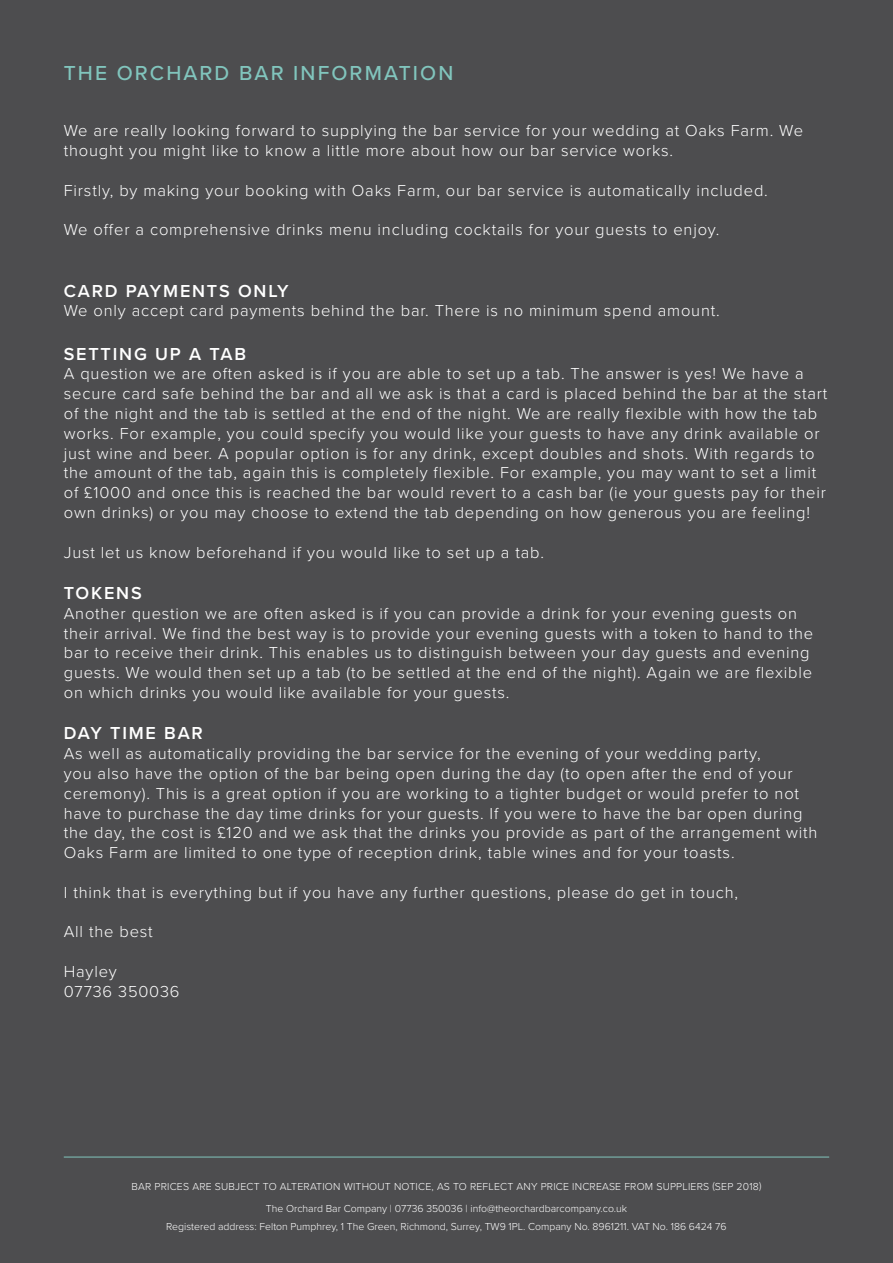
<style>
.page{position:relative;width:893px;height:1263px;background:#4d4d4f}
.page>*{position:absolute;margin:0;border:0;box-sizing:border-box;transform-origin:0 0}
.t1{font:500 21px "Proxima Nova";letter-spacing:.1em;color:#81c5bd}
.t2{font:600 18px "Proxima Nova";letter-spacing:.1em;color:#fff}
.t3{font:300 16.5px/19.8px "Proxima Nova";letter-spacing:.05em;color:#fff}
.t4{font:300 10.5px/21.3px "Proxima Nova";letter-spacing:.02em;color:#fff;text-align:center}
.t5{font:300 10.5px "Proxima Nova";color:#fff}
</style>
<div class="page">
<hr style="left:64px;top:1157px;width:765px;height:1px;background:#81c5bd">
<p class="t1" style="left:64px;top:58px;width:391px">THE ORCHARD BAR INFORMATION</p>
<p class="t3" style="left:64px;top:120px;width:741px">We are really looking forward to supplying the bar service for your wedding at Oaks Farm. We thought you might like to know a little more about how our bar service works.</p>
<p class="t3" style="left:64px;top:179px;width:706px">Firstly, by making your booking with Oaks Farm, our bar service is automatically included.</p>
<p class="t3" style="left:64px;top:219px;width:657px">We offer a comprehensive drinks menu including cocktails for your guests to enjoy.</p>
<p class="t2" style="left:64px;top:277px;width:226px">CARD PAYMENTS ONLY</p>
<p class="t3" style="left:64px;top:300px;width:657px">We only accept card payments behind the bar. There is no minimum spend amount.</p>
<p class="t2" style="left:64px;top:340px;width:184px">SETTING UP A TAB</p>
<p class="t3" style="left:64px;top:363px;width:765px">A question we are often asked is if you are able to set up a tab. The answer is yes! We have a secure card safe behind the bar and all we ask is that a card is placed behind the bar at the start of the night and the tab is settled at the end of the night. We are really flexible with how the tab works. For example, you could specify you would like your guests to have any drink available or just wine and beer. A popular option is for any drink, except doubles and shots. With regards to the amount of the tab, again this is completely flexible. For example, you may want to set a limit of £1000 and once this is reached the bar would revert to a cash bar (ie your guests pay for their own drinks) or you may choose to extend the tab depending on how generous you are feeling!</p>
<p class="t3" style="left:64px;top:541px;width:482px">Just let us know beforehand if you would like to set up a tab.</p>
<p class="t2" style="left:64px;top:580px;width:79px">TOKENS</p>
<p class="t3" style="left:64px;top:602px;width:751px">Another question we are often asked is if you can provide a drink for your evening guests on their arrival. We find the best way is to provide your evening guests with a token to hand to the bar to receive their drink. This enables us to distinguish between your day guests and evening guests. We would then set up a tab (to be settled at the end of the night). Again we are flexible on which drinks you would like available for your guests.</p>
<p class="t2" style="left:64px;top:720px;width:141px">DAY TIME BAR</p>
<p class="t3" style="left:64px;top:743px;width:755px">As well as automatically providing the bar service for the evening of your wedding party,<br>you also have the option of the bar being open during the day (to open after the end of your ceremony). This is a great option if you are working to a tighter budget or would prefer to not have to purchase the day time drinks for your guests. If you were to have the bar open during the day, the cost is £120 and we ask that the drinks you provide as part of the arrangement with Oaks Farm are limited to one type of reception drink, table wines and for your toasts.</p>
<p class="t3" style="left:64px;top:881px;width:676px">I think that is everything but if you have any further questions, please do get in touch,</p>
<p class="t3" style="left:64px;top:921px;width:91px">All the best</p>
<p class="t3" style="left:64px;top:961px;width:117px">Hayley<br>07736 350036</p>
<p class="t4" style="left:131px;top:1176px;width:631px">BAR PRICES ARE SUBJECT TO ALTERATION WITHOUT NOTICE, AS TO REFLECT ANY PRICE INCREASE FROM SUPPLIERS (SEP 2018)<br>The Orchard Bar Company | 07736 350036 | info@theorchardbarcompany.co.uk</p>
<p class="t5" style="left:166px;top:1218px;width:562px">Registered address: Felton Pumphrey, 1 The Green, Richmond, Surrey, TW9 1PL. Company No. 8961211. VAT No. 186 6424 76</p>
</div>
